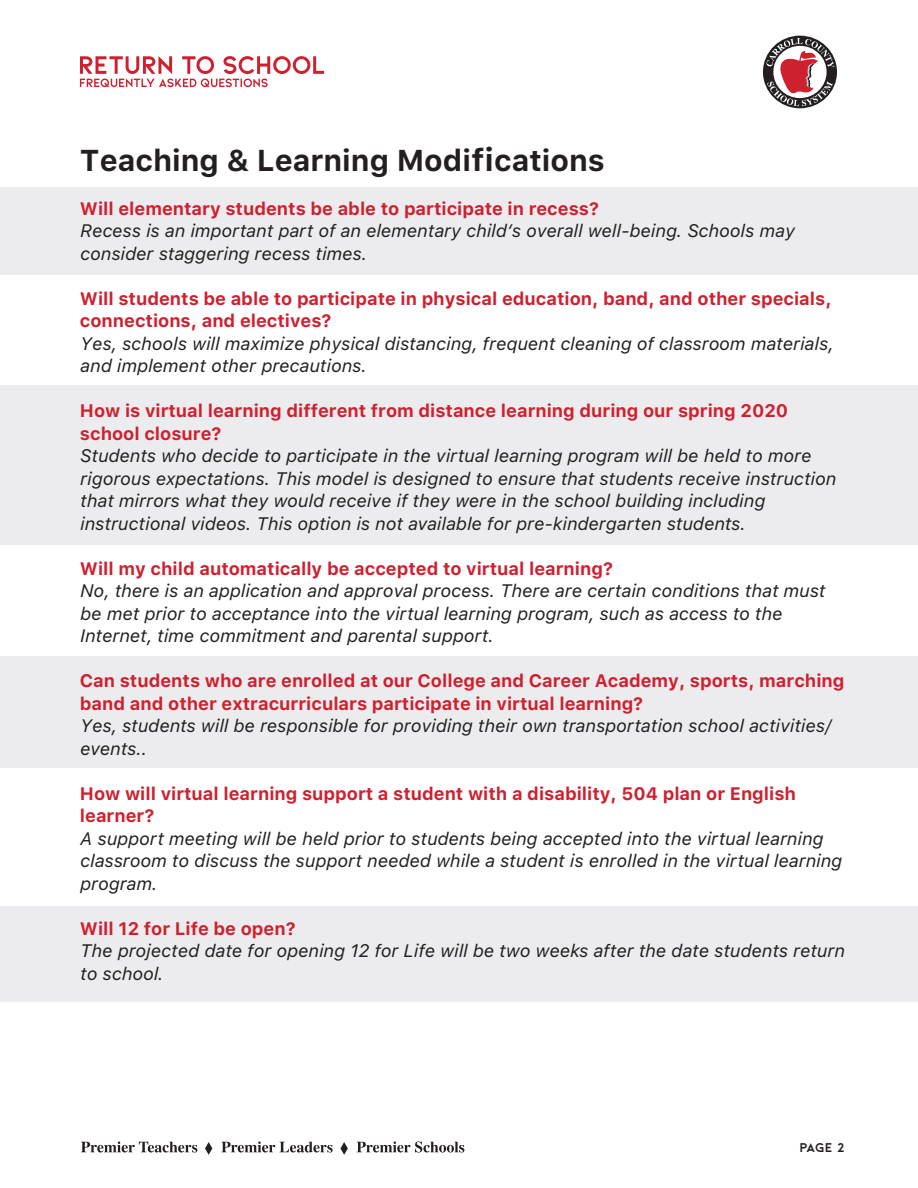
<style>
.page{position:relative;width:918px;height:1188px;background:#fff}
.page>*{position:absolute;margin:0;border:0;box-sizing:border-box;transform-origin:0 0}
.t1{font:700 30px "Galvji";color:#231f20}
.t2{font:italic 18px/22.5px "Galvji";color:#231f20}
.t3{font:700 18px/22.5px "Galvji";color:#cf202f}
.t4{font:700 13.5px "Kiona";color:#231f20}
</style>
<div class="page">
<div style="left:0;top:906px;width:918px;height:95px;background:#ececee"></div>
<svg style="left:80px;top:56px;width:244px;height:31px"></svg>
<div style="left:763px;top:36px;width:74px;height:72px;background:#231f20;border-radius:50%"></div>
<svg style="left:766px;top:38px;width:68px;height:68px"></svg>
<svg style="left:81px;top:1141px;width:116px;height:12px"></svg>
<svg style="left:221px;top:1141px;width:112px;height:12px"></svg>
<svg style="left:357px;top:1141px;width:107px;height:12px"></svg>
<svg style="left:205px;top:1142px;width:7px;height:13px"></svg>
<svg style="left:340px;top:1142px;width:8px;height:13px"></svg>
<div style="left:0;top:656px;width:918px;height:111px;background:#ececee"></div>
<div style="left:0;top:187px;width:918px;height:88px;background:#ececee"></div>
<div style="left:0;top:386px;width:918px;height:159px;background:#ececee"></div>
<h1 class="t1" style="left:80px;top:143px;width:526px">Teaching &amp; Learning Modifications</h1>
<p class="t3" style="left:80px;top:197px;width:521px">Will elementary students be able to participate in recess?</p>
<p class="t2" style="left:80px;top:220px;width:716px">Recess is an important part of an elementary child’s overall well-being. Schools may consider staggering recess times.</p>
<p class="t3" style="left:80px;top:287px;width:753px">Will students be able to participate in physical education, band, and other specials, connections, and electives?</p>
<p class="t2" style="left:80px;top:332px;width:755px">Yes, schools will maximize physical distancing, frequent cleaning of classroom materials, and implement other precautions.</p>
<p class="t3" style="left:80px;top:400px;width:710px">How is virtual learning different from distance learning during our spring 2020 school closure?</p>
<p class="t2" style="left:80px;top:445px;width:758px">Students who decide to participate in the virtual learning program will be held to more rigorous expectations. This model is designed to ensure that students receive instruction that mirrors what they would receive if they were in the school building including instructional videos. This option is not available for pre-kindergarten students.</p>
<p class="t3" style="left:80px;top:557px;width:535px">Will my child automatically be accepted to virtual learning?</p>
<p class="t2" style="left:80px;top:580px;width:747px">No, there is an application and approval process. There are certain conditions that must be met prior to acceptance into the virtual learning program, such as access to the<br>Internet, time commitment and parental support.</p>
<p class="t3" style="left:80px;top:670px;width:766px">Can students who are enrolled at our College and Career Academy, sports, marching band and other extracurriculars participate in virtual learning?</p>
<p class="t2" style="left:80px;top:715px;width:753px">Yes, students will be responsible for providing their own transportation school activities/ events..</p>
<p class="t3" style="left:80px;top:782px;width:718px">How will virtual learning support a student with a disability, 504 plan or English learner?</p>
<p class="t2" style="left:80px;top:827px;width:764px">A support meeting will be held prior to students being accepted into the virtual learning classroom to discuss the support needed while a student is enrolled in the virtual learning program.</p>
<p class="t3" style="left:80px;top:917px;width:217px">Will 12 for Life be open?</p>
<p class="t2" style="left:80px;top:940px;width:766px">The projected date for opening 12 for Life will be two weeks after the date students return to school.</p>
<p class="t4" style="left:799px;top:1140px;width:47px">Page 2</p>
</div>
